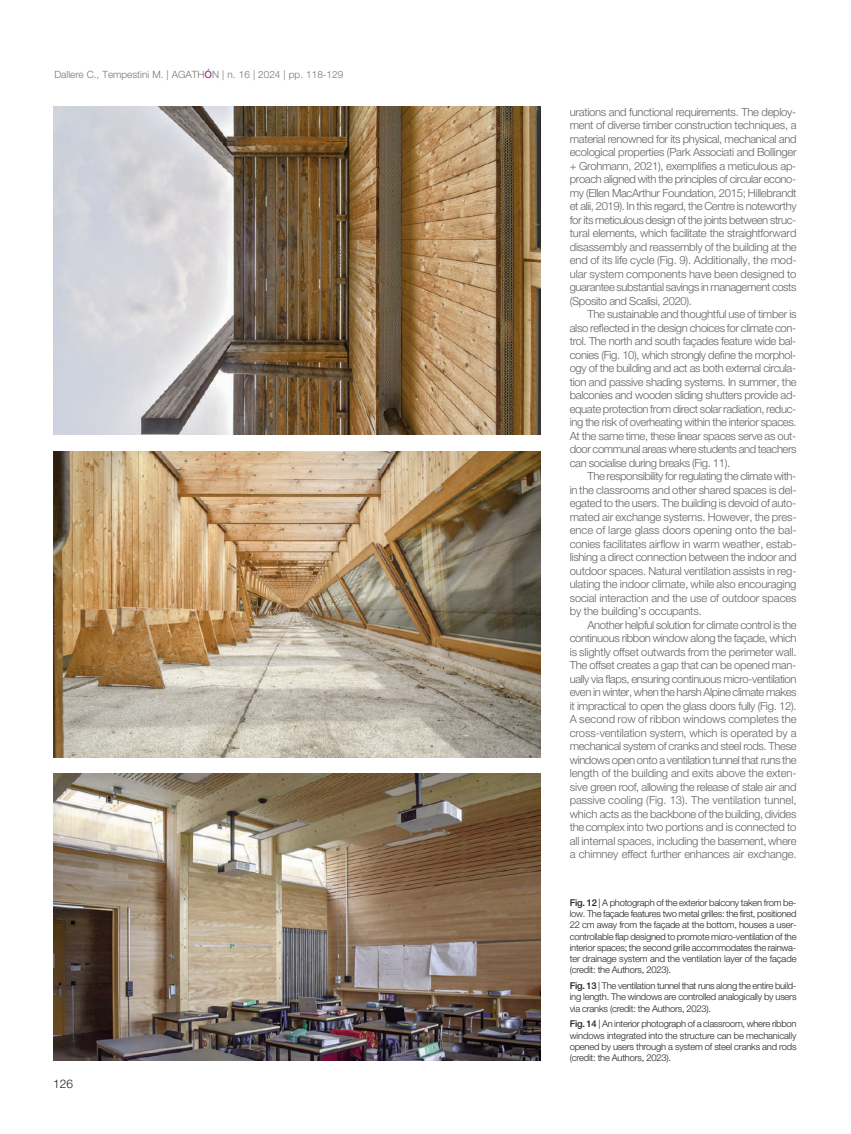
<style>
.page{position:relative;width:851px;height:1134px;background:#fff}
.page>*{position:absolute;margin:0;border:0;box-sizing:border-box;transform-origin:0 0}
.t1{font:300 11.88px "Helvetica Neue LT Std";color:#231f20}
.t2{font:300 11.25px/13.5px "Helvetica Neue LT Std";letter-spacing:-.03em;color:#636366;text-align:justify}
.t3{font:300 10px "Helvetica Neue LT Std";color:#777574}
.t4{font:300 9.38px/11.2px "Helvetica Neue LT Std";letter-spacing:-.02em;color:#231f20;text-align:justify}
.s1{font-weight:500;color:#9c4086}
.s2{font-weight:500}
</style>
<div class="page">
<img style="left:53px;top:106px;width:487px;height:329px">
<img style="left:53px;top:774px;width:487px;height:287px">
<img style="left:53px;top:451px;width:487px;height:306px">
<p class="t3" style="left:54px;top:70px;width:290px">Dallere C., Tempestini M. | AGATH<span class="s1">Ó</span>N | n. 16 | 2024 | pp. 118-129</p>
<p class="t1" style="left:53px;top:1079px;width:21px">126</p>
<p class="t2" style="left:569px;top:106px;width:228px">urations and functional requirements. The deploy&shy;ment of diverse timber construction techniques, a material renowned for its physical, mechanical and ecological properties (Park Associati and Bollinger + Grohmann, 2021), exemplifies a meticulous ap&shy;proach aligned with the principles of circular econo&shy;my (Ellen MacArthur Foundation, 2015; Hillebrandt et alii, 2019). In this regard, the Centre is noteworthy for its meticulous design of the joints between struc&shy;tural elements, which facilitate the straightforward disassembly and reassembly of the building at the end of its life cycle (Fig. 9). Additionally, the mod&shy;ular system components have been designed to guarantee substantial savings in management costs (Sposito and Scalisi, 2020).</p>
<p class="t2" style="left:569px;top:309px;width:228px;text-indent:18px">The sustainable and thoughtful use of timber is also reflected in the design choices for climate con&shy;trol. The north and south façades feature wide bal&shy;conies (Fig. 10), which strongly define the morphol&shy;ogy of the building and act as both external circula&shy;tion and passive shading systems. In summer, the balconies and wooden sliding shutters provide ad&shy;equate protection from direct solar radiation, reduc&shy;ing the risk of overheating within the interior spaces.<br>At the same time, these linear spaces serve as out&shy;door communal areas where students and teachers can socialise during breaks (Fig. 11).</p>
<p class="t2" style="left:569px;top:471px;width:228px;text-indent:18px">The responsibility for regulating the climate with&shy;in the classrooms and other shared spaces is del&shy;egated to the users. The building is devoid of auto&shy;mated air exchange systems. However, the pres&shy;ence of large glass doors opening onto the bal&shy;conies facilitates airflow in warm weather, estab&shy;lishing a direct connection between the indoor and outdoor spaces. Natural ventilation assists in reg&shy;ulating the indoor climate, while also encouraging social interaction and the use of outdoor spaces by the building’s occupants.</p>
<p class="t2" style="left:569px;top:619px;width:228px;text-indent:18px">Another helpful solution for climate control is the continuous ribbon window along the façade, which is slightly offset outwards from the perimeter wall.<br>The offset creates a gap that can be opened man&shy;ually via flaps, ensuring continuous micro-ventilation even in winter, when the harsh Alpine climate makes it impractical to open the glass doors fully (Fig. 12).<br>A second row of ribbon windows completes the cross-ventilation system, which is operated by a mechanical system of cranks and steel rods. These windows open onto a ventilation tunnel that runs the length of the building and exits above the exten&shy;sive green roof, allowing the release of stale air and passive cooling (Fig. 13). The ventilation tunnel, which acts as the backbone of the building, divides the complex into two portions and is connected to all internal spaces, including the basement, where a chimney effect further enhances air exchange.</p>
<p class="t4" style="left:569px;top:898px;width:228px"><span class="s2">Fig. 12</span> | A photograph of the exterior balcony taken from be&shy;low. The façade features two metal grilles: the first, positioned 22 cm away from the façade at the bottom, houses a user&shy;controllable flap designed to promote micro-ventilation of the interior spaces; the second grille accommodates the rainwa&shy;ter drainage system and the ventilation layer of the façade (credit: the Authors, 2023).</p>
<p class="t4" style="left:569px;top:981px;width:228px"><span class="s2">Fig. 13</span> | The ventilation tunnel that runs along the entire build&shy;ing length. The windows are controlled analogically by users via cranks (credit: the Authors, 2023).</p>
<p class="t4" style="left:569px;top:1019px;width:228px"><span class="s2">Fig. 14</span> | An interior photograph of a classroom, where ribbon windows integrated into the structure can be mechanically opened by users through a system of steel cranks and rods (credit: the Authors, 2023).</p>
</div>
